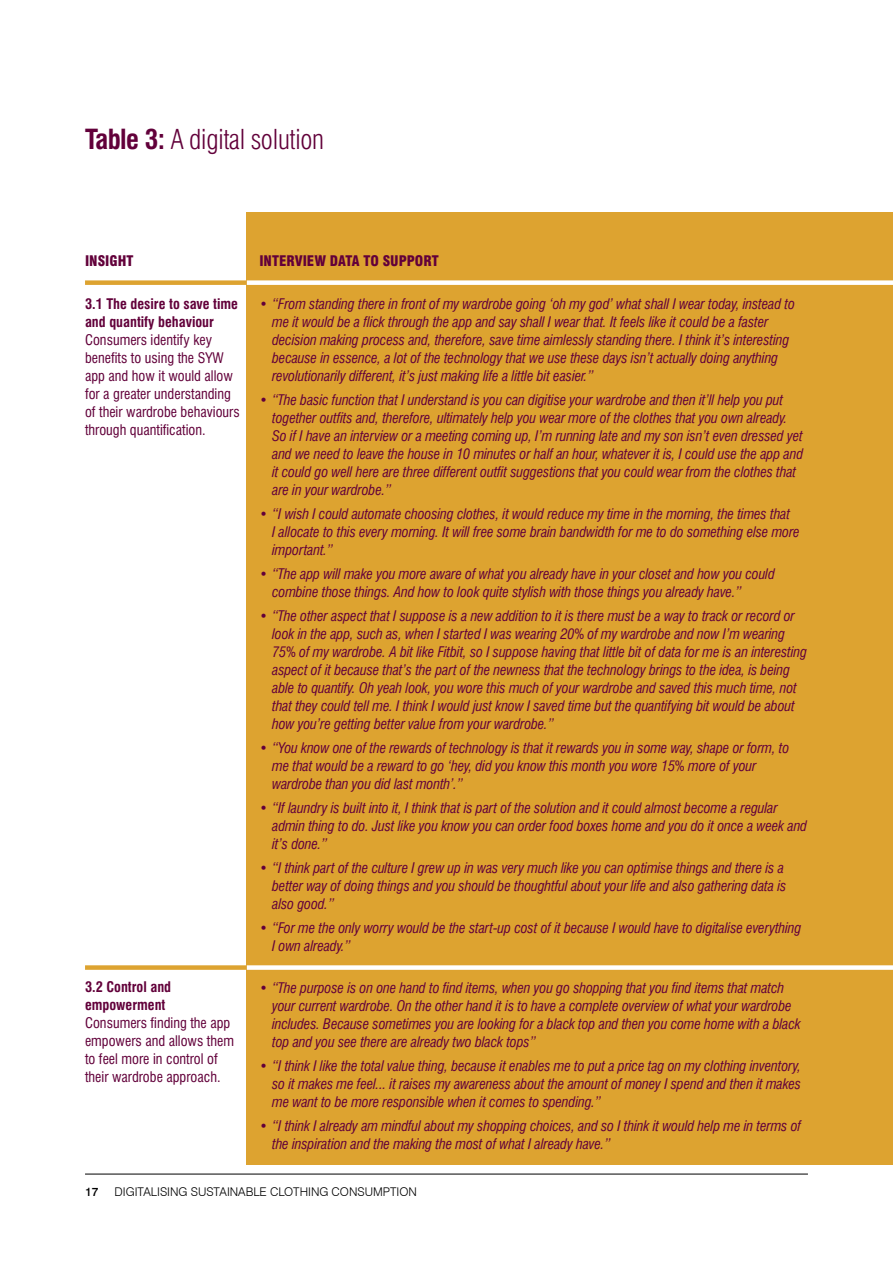
<style>
.page{position:relative;width:893px;height:1263px;background:#fff}
.page>*{position:absolute;margin:0;border:0;box-sizing:border-box;transform-origin:0 0}
.t1{font:300 condensed 27px "Swiss 721 BT";letter-spacing:-.02em;color:#62003a}
.t2{font:italic condensed 14.25px/18px "Swiss 721 BT";letter-spacing:-.01em;color:#62003a}
.t3{font:condensed 14.25px/18px "Swiss 721 BT";color:#62003a}
.t4{font:700 condensed 14.25px/18px "Swiss 721 BT";color:#62003a}
.t5{font:900 condensed 14.25px "Swiss 721 BT";color:#62003a}
.t6{font:300 12px "Swiss 721 BT";color:#000}
.t7{font:500 12px "Swiss 721 BT";color:#000}
.s1{font-weight:700}
</style>
<div class="page">
<div style="left:247px;top:213px;width:646px;height:952px;background:#dda330"></div>
<div style="left:247px;top:965px;width:646px;height:5px;background:#fff"></div>
<div style="left:247px;top:280px;width:646px;height:5px;background:#fff"></div>
<div style="left:85px;top:965px;width:162px;height:5px;background:#dda330"></div>
<div style="left:85px;top:280px;width:162px;height:5px;background:#dda330"></div>
<hr style="left:85px;top:1174px;width:723px;height:1px;background:#000">
<h1 class="t1" style="left:85px;top:123px;width:240px"><span class="s1">Table 3:</span> A digital solution</h1>
<p class="t5" style="left:85px;top:252px;width:50px">INSIGHT</p>
<p class="t5" style="left:259px;top:252px;width:181px">INTERVIEW DATA TO SUPPORT</p>
<p class="t4" style="left:85px;top:295px;width:155px">3.1 The desire to save time and quantify behaviour</p>
<p class="t3" style="left:85px;top:331px;width:156px">Consumers identify key benefits to using the SYW app and how it would allow for a greater understanding of their wardrobe behaviours through quantification.</p>
<p class="t4" style="left:85px;top:978px;width:88px">3.2 Control and empowerment</p>
<p class="t3" style="left:85px;top:1014px;width:151px">Consumers finding the app empowers and allows them to feel more in control of their wardrobe approach.</p>
<p class="t2" style="left:272px;top:294px;width:524px;text-indent:-13px">• “From standing there in front of my wardrobe going ‘oh my god’ what shall I wear today, instead to me it would be a flick through the app and say shall I wear that. It feels like it could be a faster decision making process and, therefore, save time aimlessly standing there. I think it’s interesting because in essence, a lot of the technology that we use these days isn’t actually doing anything revolutionarily different, it’s just making life a little bit easier.”</p>
<p class="t2" style="left:272px;top:390px;width:533px;text-indent:-13px">• “The basic function that I understand is you can digitise your wardrobe and then it’ll help you put together outfits and, therefore, ultimately help you wear more of the clothes that you own already.<br>So if I have an interview or a meeting coming up, I’m running late and my son isn’t even dressed yet and we need to leave the house in 10 minutes or half an hour, whatever it is, I could use the app and it could go well here are three different outfit suggestions that you could wear from the clothes that are in your wardrobe.”</p>
<p class="t2" style="left:272px;top:504px;width:529px;text-indent:-13px">• “I wish I could automate choosing clothes, it would reduce my time in the morning, the times that<br>I allocate to this every morning. It will free some brain bandwidth for me to do something else more important.”</p>
<p class="t2" style="left:272px;top:564px;width:504px;text-indent:-13px">• “The app will make you more aware of what you already have in your closet and how you could combine those things. And how to look quite stylish with those things you already have.”</p>
<p class="t2" style="left:272px;top:606px;width:536px;text-indent:-13px">• “The other aspect that I suppose is a new addition to it is there must be a way to track or record or look in the app, such as, when I started I was wearing 20% of my wardrobe and now I’m wearing 75% of my wardrobe. A bit like Fitbit, so I suppose having that little bit of data for me is an interesting aspect of it because that’s the part of the newness that the technology brings to the idea, is being able to quantify. Oh yeah look, you wore this much of your wardrobe and saved this much time, not that they could tell me. I think I would just know I saved time but the quantifying bit would be about how you’re getting better value from your wardrobe.”</p>
<p class="t2" style="left:272px;top:738px;width:519px;text-indent:-13px">• “You know one of the rewards of technology is that it rewards you in some way, shape or form, to me that would be a reward to go ‘hey, did you know this month you wore 15% more of your wardrobe than you did last month’.”</p>
<p class="t2" style="left:272px;top:798px;width:536px;text-indent:-13px">• “If laundry is built into it, I think that is part of the solution and it could almost become a regular admin thing to do. Just like you know you can order food boxes home and you do it once a week and it’s done.”</p>
<p class="t2" style="left:272px;top:858px;width:516px;text-indent:-13px">• “I think part of the culture I grew up in was very much like you can optimise things and there is a better way of doing things and you should be thoughtful about your life and also gathering data is also good.”</p>
<p class="t2" style="left:272px;top:918px;width:531px;text-indent:-13px">• “For me the only worry would be the start-up cost of it because I would have to digitalise everything<br>I own already.”</p>
<p class="t2" style="left:272px;top:978px;width:530px;text-indent:-13px">• “The purpose is on one hand to find items, when you go shopping that you find items that match your current wardrobe. On the other hand it is to have a complete overview of what your wardrobe includes. Because sometimes you are looking for a black top and then you come home with a black top and you see there are already two black tops”</p>
<p class="t2" style="left:272px;top:1056px;width:531px;text-align:justify;text-indent:-13px">• “I think I like the total value thing, because it enables me to put a price tag on my clothing inventory, so it makes me feel... it raises my awareness about the amount of money I spend and then it makes me want to be more responsible when it comes to spending.”</p>
<p class="t2" style="left:272px;top:1116px;width:530px;text-indent:-13px">• “I think I already am mindful about my shopping choices, and so I think it would help me in terms of the inspiration and the making the most of what I already have.”</p>
<p class="t7" style="left:85px;top:1184px;width:15px">17</p>
<p class="t6" style="left:115px;top:1184px;width:304px">DIGITALISING SUSTAINABLE CLOTHING CONSUMPTION</p>
</div>
